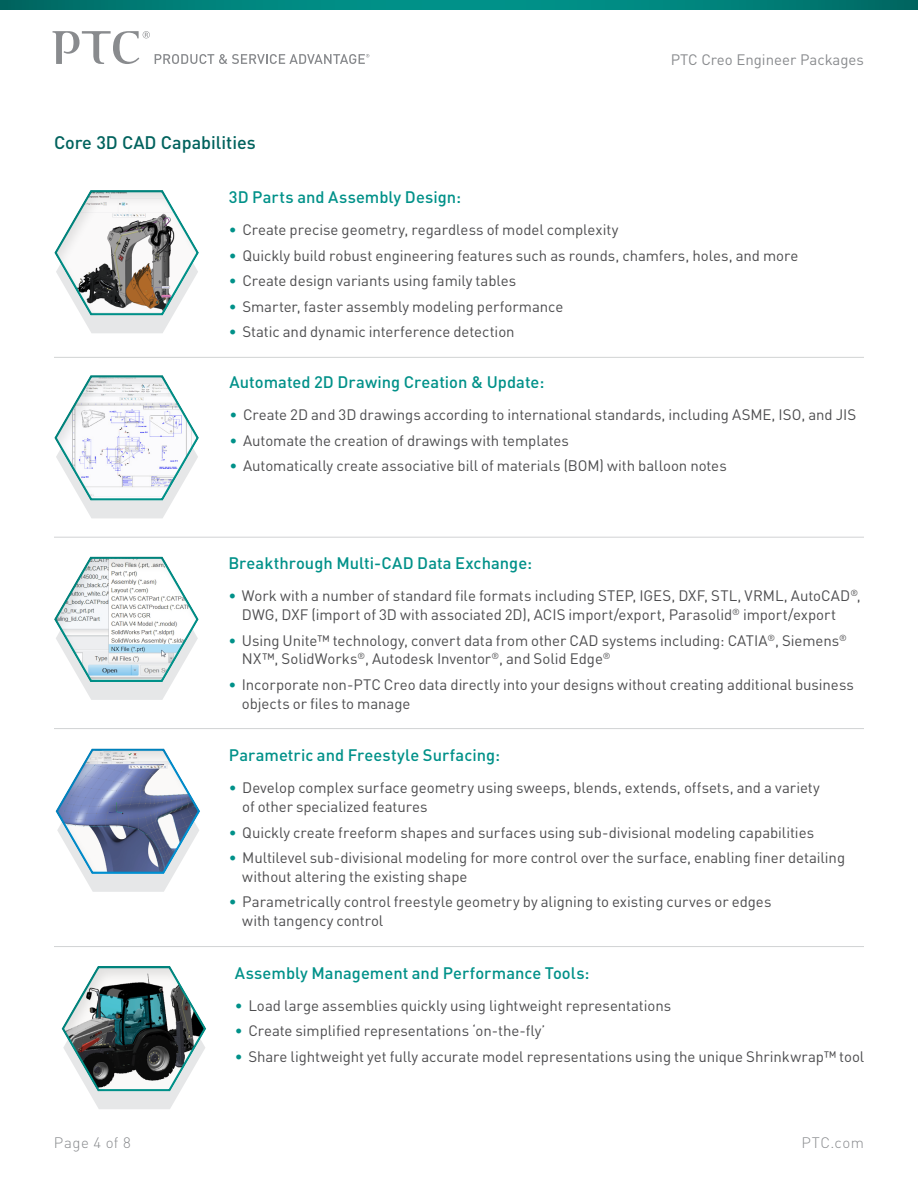
<style>
.page{position:relative;width:918px;height:1188px;background:#fff}
.page>*{position:absolute;margin:0;border:0;box-sizing:border-box;transform-origin:0 0}
.t1{font:500 18px "DIN Pro";color:#00625d}
.t2{font:500 16.5px "DIN Pro";color:#009189}
.t3{font:15px/18.8px "DIN Pro";letter-spacing:-.005em;color:#4d4d4f}
.t4{font:15px "DIN Pro";color:#898b8e}
.t5{font:300 15px "DIN Pro";letter-spacing:.03em;color:#898b8e}
.s1{color:#009189}
</style>
<div class="page">
<svg style="left:82px;top:316px;width:90px;height:17px;background:#e8e9ea"></svg>
<div style="left:41px;top:178px;width:172px;height:138px;background:#000;opacity:.1"></div>
<svg style="left:82px;top:502px;width:90px;height:16px"></svg>
<div style="left:41px;top:364px;width:172px;height:138px;background:#000;opacity:.1"></div>
<svg style="left:83px;top:875px;width:90px;height:17px;background:#e8e9ea"></svg>
<div style="left:42px;top:737px;width:172px;height:138px;background:#000;opacity:.1"></div>
<hr style="left:54px;top:357px;width:810px;height:1px;background:#d1d3d4">
<hr style="left:54px;top:946px;width:810px;height:1px;background:#d1d3d4">
<hr style="left:54px;top:728px;width:810px;height:1px;background:#d1d3d4">
<hr style="left:54px;top:537px;width:810px;height:1px;background:#d1d3d4">
<svg style="left:82px;top:683px;width:90px;height:17px;background:#e8e9ea"></svg>
<div style="left:41px;top:545px;width:172px;height:138px;background:#000;opacity:.1"></div>
<svg style="left:89px;top:1092px;width:91px;height:17px;background:#e8e9ea"></svg>
<div style="left:48px;top:954px;width:173px;height:138px;background:#000;opacity:.1"></div>
<svg style="left:53px;top:31px;width:316px;height:33px"></svg>
<svg style="left:0;top:0;width:918px;height:10px;background:#00817a"></svg>
<p class="t1" style="left:54px;top:128px;width:203px">Core 3D CAD Capabilities</p>
<p class="t4" style="left:671px;top:48px;width:195px">PTC Creo Engineer Packages</p>
<p class="t2" style="left:229px;top:184px;width:234px">3D Parts and Assembly Design:</p>
<p class="t3" style="left:229px;top:219px;width:391px"><span class="s1">•</span> Create precise geometry, regardless of model complexity</p>
<p class="t3" style="left:229px;top:245px;width:571px"><span class="s1">•</span> Quickly build robust engineering features such as rounds, chamfers, holes, and more</p>
<p class="t3" style="left:229px;top:270px;width:289px"><span class="s1">•</span> Create design variants using family tables</p>
<p class="t3" style="left:229px;top:296px;width:336px"><span class="s1">•</span> Smarter, faster assembly modeling performance</p>
<p class="t3" style="left:229px;top:321px;width:287px"><span class="s1">•</span> Static and dynamic interference detection</p>
<p class="t2" style="left:230px;top:368px;width:316px">Automated 2D Drawing Creation &amp; Update:</p>
<p class="t3" style="left:230px;top:404px;width:628px"><span class="s1">•</span> Create 2D and 3D drawings according to international standards, including ASME, ISO, and JIS</p>
<p class="t3" style="left:230px;top:429px;width:341px"><span class="s1">•</span> Automate the creation of drawings with templates</p>
<p class="t3" style="left:230px;top:455px;width:499px"><span class="s1">•</span> Automatically create associative bill of materials (BOM) with balloon notes</p>
<p class="t2" style="left:228px;top:550px;width:305px">Breakthrough Multi-CAD Data Exchange:</p>
<p class="t3" style="left:242px;top:585px;width:620px;text-indent:-13px"><span class="s1">•</span> Work with a number of standard file formats including STEP, IGES, DXF, STL, VRML, AutoCAD<sup>®</sup>,<br>DWG, DXF (import of 3D with associated 2D), ACIS import/export, Parasolid<sup>®</sup> import/export</p>
<p class="t3" style="left:242px;top:629px;width:607px;text-indent:-13px"><span class="s1">•</span> Using Unite™ technology, convert data from other CAD systems including: CATIA<sup>®</sup>, Siemens<sup>®<br></sup>NX™, SolidWorks<sup>®</sup>, Autodesk Inventor<sup>®</sup>, and Solid Edge<sup>®</sup></p>
<p class="t3" style="left:242px;top:674px;width:614px;text-indent:-14px"><span class="s1">•</span> Incorporate non-PTC Creo data directly into your designs without creating additional business objects or files to manage</p>
<p class="t2" style="left:229px;top:742px;width:273px">Parametric and Freestyle Surfacing:</p>
<p class="t3" style="left:242px;top:777px;width:579px;text-indent:-14px"><span class="s1">•</span> Develop complex surface geometry using sweeps, blends, extends, offsets, and a variety of other specialized features</p>
<p class="t3" style="left:229px;top:821px;width:587px"><span class="s1">•</span> Quickly create freeform shapes and surfaces using sub-divisional modeling capabilities</p>
<p class="t3" style="left:242px;top:847px;width:604px;text-indent:-14px"><span class="s1">•</span> Multilevel sub-divisional modeling for more control over the surface, enabling finer detailing without altering the existing shape</p>
<p class="t3" style="left:242px;top:891px;width:531px;text-indent:-14px"><span class="s1">•</span> Parametrically control freestyle geometry by aligning to existing curves or edges with tangency control</p>
<p class="t2" style="left:235px;top:959px;width:356px">Assembly Management and Performance Tools:</p>
<p class="t3" style="left:235px;top:995px;width:438px"><span class="s1">•</span> Load large assemblies quickly using lightweight representations</p>
<p class="t3" style="left:235px;top:1020px;width:312px"><span class="s1">•</span> Create simplified representations ‘on-the-fly’</p>
<p class="t3" style="left:235px;top:1046px;width:631px"><span class="s1">•</span> Share lightweight yet fully accurate model representations using the unique Shrinkwrap™ tool</p>
<p class="t5" style="left:54px;top:1131px;width:78px">Page 4 of 8</p>
<p class="t5" style="left:802px;top:1131px;width:64px">PTC.com</p>
</div>
